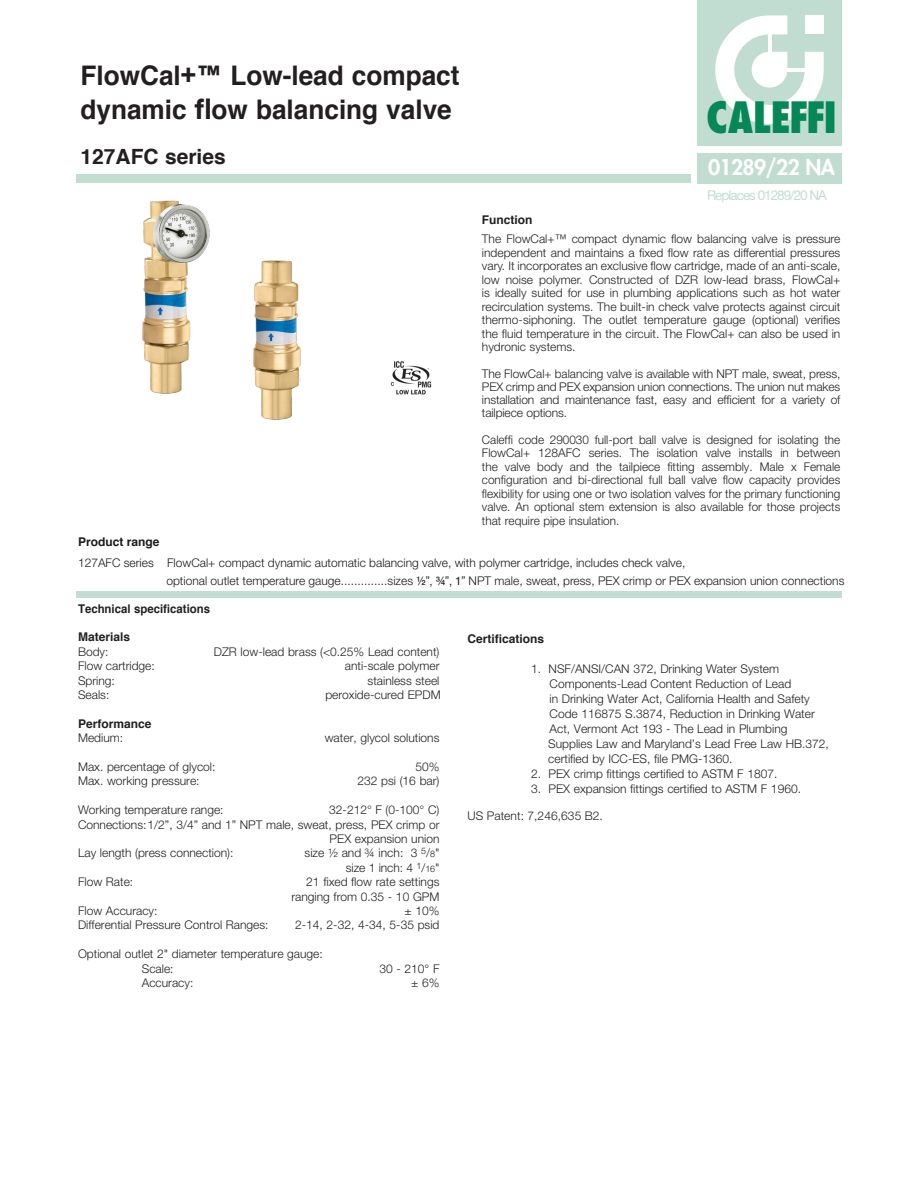
<style>
.page{position:relative;width:918px;height:1188px;background:#fff}
.page>*{position:absolute;margin:0;border:0;box-sizing:border-box;transform-origin:0 0}
.t1{font:800 condensed 42px "Futura";letter-spacing:-.035em;color:#058758}
.Normale{font:700 27px "Helvetica";color:#231f20}
.Normale-2{font:700 21px "Helvetica";color:#231f20}
.Normale-3{font:800 21px "Futura";letter-spacing:-.03em;color:#fff}
._8_10_text{font:13.5px "Alte Haas Grotesk";letter-spacing:-.075em;color:#c2ddd1}
.Normale-4{font:300 12px/13.5px "Helvetica Neue LT Std";color:#231f20;text-align:justify}
._8_10_text-2{font:300 12px "Helvetica Neue LT Std";color:#191b1e}
.Normale-5{font:700 12px "Helvetica";color:#231f20}
.Normale-6{font:700 12px "Helvetica";color:#231f20;scale:.95 1}
._9_Black_subs{font:700 12px "Helvetica";color:#191b1e}
.s1{font-family:"Helvetica Neue LT Com";font-size:28.5px}
.s2{font-family:"Helvetica";font-weight:400;color:#231f20}
.s3{font-size:9px}
</style>
<div class="page">
<div style="left:697px;top:153px;width:145px;height:30px;background:#c2ddd1"></div>
<div style="left:77px;top:591px;width:765px;height:7px;background:#c2ddd1"></div>
<div style="left:77px;top:174px;width:614px;height:9px;background:#c2ddd1"></div>
<img style="left:390px;top:361px;width:42px;height:34px">
<div style="left:697px;top:154px;width:145px;height:30px;background:#c1ddd2"></div>
<div style="left:697px;top:0;width:145px;height:145px;background:#c1ddd2"></div>
<svg style="left:715px;top:15px;width:109px;height:109px"></svg>
<hr style="left:768px;top:34px;width:3px;height:18px;background:#fff">
<hr style="left:787px;top:68px;width:18px;height:4px;background:#fff">
<img style="left:142px;top:200px;width:68px;height:194px">
<img style="left:253px;top:260px;width:48px;height:160px">
<p class="Normale" style="left:80px;top:58px;width:381px">FlowCal+™ Low-lead compact</p>
<p class="Normale" style="left:80px;top:93px;width:373px">dynamic <span class="s1">fl</span>ow balancing valve</p>
<p class="Normale-2" style="left:80px;top:144px;width:147px">127AFC series</p>
<p class="t1" style="left:706px;top:91px;width:132px">CALEFFI</p>
<p class="Normale-3" style="left:708px;top:154px;width:128px">01289/22 NA</p>
<p class="_8_10_text" style="left:707px;top:187px;width:121px">Replaces 01289/20 NA</p>
<p class="Normale-5" style="left:482px;top:212px;width:52px">Function</p>
<p class="Normale-4" style="left:482px;top:232px;width:360px">The FlowCal+™ compact dynamic flow balancing valve is pressure independent and maintains a fixed flow rate as differential pressures vary. It incorporates an exclusive flow cartridge, made of an anti-scale, low noise polymer. Constructed of DZR low-lead brass, FlowCal+ is ideally suited for use in plumbing applications such as hot water recirculation systems. The built-in check valve protects against circuit thermo-siphoning. The outlet temperature gauge (optional) verifies the fluid temperature in the circuit. The FlowCal+ can also be used in hydronic systems.</p>
<p class="Normale-4" style="left:482px;top:368px;width:360px;line-height:12.8px">The FlowCal+ balancing valve is available with NPT male, sweat, press, PEX crimp and PEX expansion union connections. The union nut makes installation and maintenance fast, easy and efficient for a variety of tailpiece options.</p>
<p class="Normale-4" style="left:482px;top:432px;width:360px">Caleffi code 290030 full-port ball valve is designed for isolating the FlowCal+ 128AFC series. The isolation valve installs in between the valve body and the tailpiece fitting assembly. Male x Female configuration and bi-directional full ball valve flow capacity provides flexibility for using one or two isolation valves for the primary functioning valve. An optional stem extension is also available for those projects that require pipe insulation.</p>
<p class="_9_Black_subs" style="left:78px;top:534px;width:83px">Product range</p>
<p class="_8_10_text-2" style="left:78px;top:555px;width:609px">127AFC series FlowCal+ compact dynamic automatic balancing valve, with polymer cartridge, includes check valve,</p>
<p class="_8_10_text-2" style="left:166px;top:573px;width:680px">optional outlet temperature gauge..............sizes <span class="s2">½”, ¾”, 1”</span> NPT male, sweat, press, PEX crimp or PEX expansion union connections</p>
<p class="Normale-6" style="left:78px;top:601px;width:141px">Technical specifications</p>
<p class="Normale-5" style="left:78px;top:630px;width:54px">Materials</p>
<p class="Normale-4" style="left:78px;top:644px;width:32px">Body:</p>
<p class="Normale-4" style="left:214px;top:644px;width:227px">DZR low-lead brass (&lt;0.25% Lead content)</p>
<p class="Normale-4" style="left:78px;top:659px;width:78px">Flow cartridge:</p>
<p class="Normale-4" style="left:345px;top:659px;width:96px">anti-scale polymer</p>
<p class="Normale-4" style="left:78px;top:673px;width:38px">Spring:</p>
<p class="Normale-4" style="left:368px;top:673px;width:73px">stainless steel</p>
<p class="Normale-4" style="left:78px;top:688px;width:33px">Seals:</p>
<p class="Normale-4" style="left:325px;top:688px;width:117px">peroxide-cured EPDM</p>
<p class="Normale-5" style="left:78px;top:716px;width:75px">Performance</p>
<p class="Normale-4" style="left:78px;top:731px;width:47px">Medium:</p>
<p class="Normale-4" style="left:325px;top:731px;width:116px">water, glycol solutions</p>
<p class="Normale-4" style="left:78px;top:760px;width:139px">Max. percentage of glycol:</p>
<p class="Normale-4" style="left:415px;top:760px;width:26px">50%</p>
<p class="Normale-4" style="left:78px;top:774px;width:123px">Max. working pressure:</p>
<p class="Normale-4" style="left:358px;top:774px;width:83px">232 psi (16 bar)</p>
<p class="Normale-4" style="left:78px;top:803px;width:147px">Working temperature range:</p>
<p class="Normale-4" style="left:329px;top:803px;width:112px">32-212° F (0-100° C)</p>
<p class="Normale-4" style="left:78px;top:817px;width:363px">Connections:1/2”, 3/4” and 1” NPT male, sweat, press, PEX crimp or</p>
<p class="Normale-4" style="left:330px;top:832px;width:111px">PEX expansion union</p>
<p class="Normale-4" style="left:78px;top:846px;width:157px">Lay length (press connection):</p>
<p class="Normale-4" style="left:305px;top:846px;width:136px">size ½ and ¾ inch: 3 <sup>5</sup>/<span class="s3">8</span>"</p>
<p class="Normale-4" style="left:346px;top:860px;width:95px">size 1 inch: 4 <sup>1</sup>/<span class="s3">16</span>"</p>
<p class="Normale-4" style="left:78px;top:875px;width:57px">Flow Rate:</p>
<p class="Normale-4" style="left:306px;top:875px;width:135px">21 fixed flow rate settings</p>
<p class="Normale-4" style="left:292px;top:889px;width:149px">ranging from 0.35 - 10 GPM</p>
<p class="Normale-4" style="left:78px;top:904px;width:81px">Flow Accuracy:</p>
<p class="Normale-4" style="left:405px;top:904px;width:36px">± 10%</p>
<p class="Normale-4" style="left:78px;top:918px;width:192px">Differential Pressure Control Ranges:</p>
<p class="Normale-4" style="left:295px;top:918px;width:146px">2-14, 2-32, 4-34, 5-35 psid</p>
<p class="Normale-4" style="left:78px;top:947px;width:246px">Optional outlet 2" diameter temperature gauge:</p>
<p class="Normale-4" style="left:142px;top:961px;width:33px">Scale:</p>
<p class="Normale-4" style="left:379px;top:961px;width:62px">30 - 210° F</p>
<p class="Normale-4" style="left:142px;top:976px;width:53px">Accuracy:</p>
<p class="Normale-4" style="left:411px;top:976px;width:30px">± 6%</p>
<p class="Normale-5" style="left:467px;top:631px;width:78px">Certifications</p>
<p class="Normale-4" style="left:531px;top:661px;width:249px">1. NSF/ANSI/CAN 372, Drinking Water System</p>
<p class="Normale-4" style="left:550px;top:676px;width:243px">Components-Lead Content Reduction of Lead</p>
<p class="Normale-4" style="left:550px;top:691px;width:262px">in Drinking Water Act, California Health and Safety</p>
<p class="Normale-4" style="left:550px;top:706px;width:267px">Code 116875 S.3874, Reduction in Drinking Water</p>
<p class="Normale-4" style="left:550px;top:721px;width:239px">Act, Vermont Act 193 - The Lead in Plumbing</p>
<p class="Normale-4" style="left:548px;top:736px;width:282px">Supplies Law and Maryland’s Lead Free Law HB.372,</p>
<p class="Normale-4" style="left:548px;top:751px;width:186px">certified by ICC-ES, file PMG-1360.</p>
<p class="Normale-4" style="left:531px;top:766px;width:248px">2. PEX crimp fittings certified to ASTM F 1807.</p>
<p class="Normale-4" style="left:531px;top:781px;width:271px">3. PEX expansion fittings certified to ASTM F 1960.</p>
<p class="Normale-4" style="left:467px;top:808px;width:137px">US Patent: 7,246,635 B2.</p>
</div>
